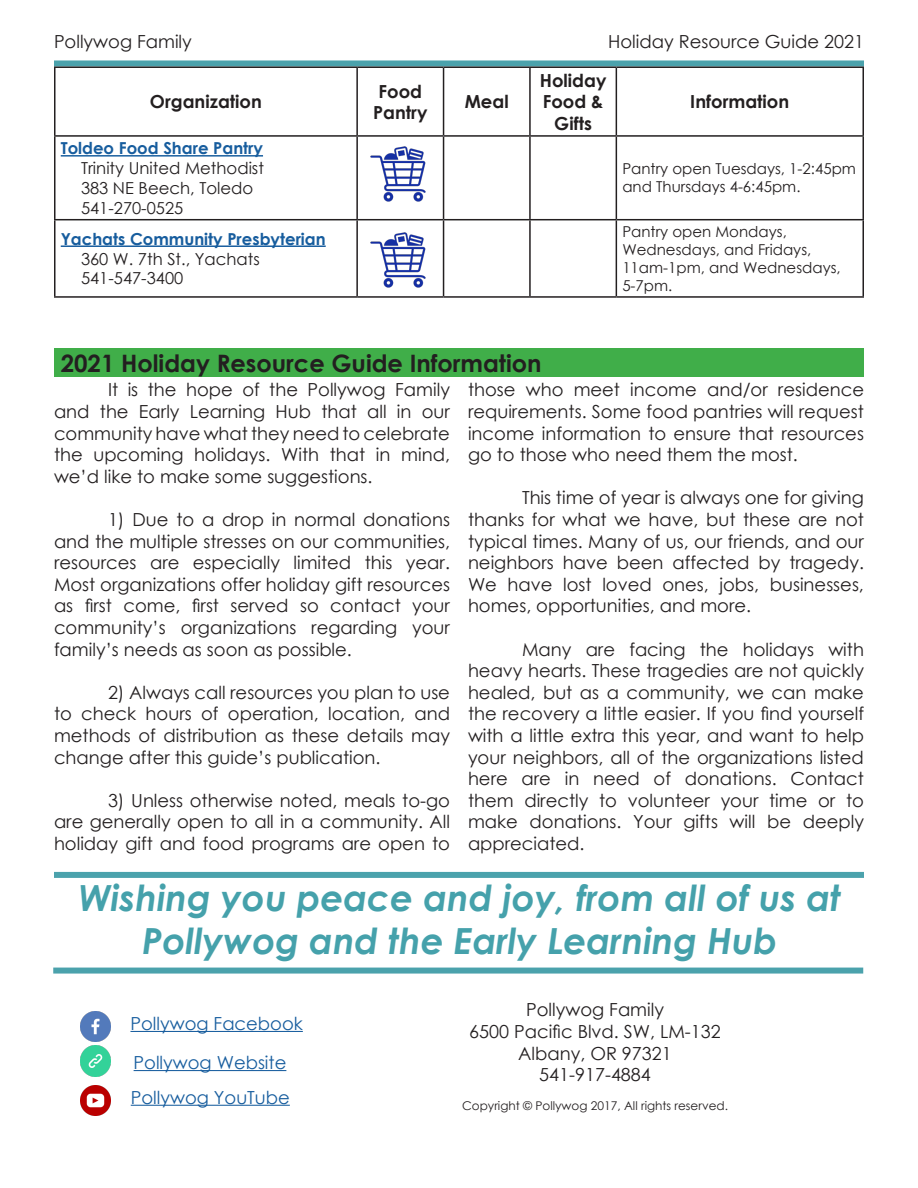
<style>
.page{position:relative;width:918px;height:1188px;background:#fff}
.page>*{position:absolute;margin:0;border:0;box-sizing:border-box;transform-origin:0 0}
.t1{font:italic 700 36px/43.2px "Century Gothic";color:#45a1ab;text-align:center}
.t2{font:700 24px "Century Gothic";color:#231f20}
.t3{font:18px/21.6px "Century Gothic";color:#231f20;text-align:justify}
.t4{font:700 18px/21.6px "Century Gothic";color:#231f20}
.t5{font:18px "Century Gothic";color:#175d9e}
.t6{font:16.5px "Century Gothic";color:#231f20}
.t7{font:700 16.5px "Century Gothic";color:#175d9e}
.t8{font:15px/18px "Century Gothic";color:#231f20}
.t9{font:12px "Century Gothic";color:#231f20}
</style>
<div class="page">
<div style="left:54px;top:60px;width:810px;height:6px;background:#4ba2ac"></div>
<hr style="left:54px;top:66px;width:303px;height:2px;background:#231f20">
<hr style="left:54px;top:68px;width:2px;height:67px;background:#231f20">
<hr style="left:357px;top:66px;width:87px;height:2px;background:#231f20">
<hr style="left:356px;top:68px;width:2px;height:67px;background:#231f20">
<hr style="left:444px;top:66px;width:86px;height:2px;background:#231f20">
<hr style="left:443px;top:68px;width:1px;height:67px;background:#231f20">
<hr style="left:530px;top:66px;width:86px;height:2px;background:#231f20">
<hr style="left:529px;top:68px;width:2px;height:67px;background:#231f20">
<hr style="left:616px;top:66px;width:248px;height:2px;background:#231f20">
<hr style="left:616px;top:68px;width:1px;height:67px;background:#231f20">
<hr style="left:862px;top:68px;width:2px;height:67px;background:#231f20">
<hr style="left:54px;top:135px;width:303px;height:2px;background:#231f20">
<hr style="left:54px;top:137px;width:2px;height:82px;background:#231f20">
<hr style="left:357px;top:135px;width:87px;height:2px;background:#231f20">
<hr style="left:356px;top:137px;width:2px;height:82px;background:#231f20">
<hr style="left:444px;top:135px;width:86px;height:2px;background:#231f20">
<hr style="left:443px;top:137px;width:1px;height:82px;background:#231f20">
<hr style="left:530px;top:135px;width:86px;height:2px;background:#231f20">
<hr style="left:529px;top:137px;width:2px;height:82px;background:#231f20">
<hr style="left:616px;top:135px;width:248px;height:2px;background:#231f20">
<hr style="left:616px;top:137px;width:1px;height:82px;background:#231f20">
<hr style="left:862px;top:137px;width:2px;height:82px;background:#231f20">
<hr style="left:54px;top:219px;width:303px;height:1px;background:#231f20">
<hr style="left:54px;top:220px;width:2px;height:76px;background:#231f20">
<hr style="left:357px;top:219px;width:87px;height:1px;background:#231f20">
<hr style="left:356px;top:220px;width:2px;height:76px;background:#231f20">
<hr style="left:444px;top:219px;width:86px;height:1px;background:#231f20">
<hr style="left:443px;top:220px;width:1px;height:76px;background:#231f20">
<hr style="left:530px;top:219px;width:86px;height:1px;background:#231f20">
<hr style="left:529px;top:220px;width:2px;height:76px;background:#231f20">
<hr style="left:616px;top:219px;width:248px;height:1px;background:#231f20">
<hr style="left:616px;top:220px;width:1px;height:76px;background:#231f20">
<hr style="left:862px;top:220px;width:2px;height:76px;background:#231f20">
<hr style="left:54px;top:296px;width:303px;height:2px;background:#231f20">
<hr style="left:357px;top:296px;width:87px;height:2px;background:#231f20">
<hr style="left:444px;top:296px;width:86px;height:2px;background:#231f20">
<hr style="left:530px;top:296px;width:86px;height:2px;background:#231f20">
<hr style="left:616px;top:296px;width:248px;height:2px;background:#231f20">
<hr style="left:61px;top:155px;width:202px;height:2px;background:#175d9e">
<hr style="left:61px;top:245px;width:265px;height:2px;background:#175d9e">
<div style="left:54px;top:349px;width:810px;height:28px;background:#40ae49"></div>
<div style="left:53px;top:968px;width:810px;height:6px;background:#4ba2ac"></div>
<img style="left:370px;top:146px;width:56px;height:56px">
<div style="left:54px;top:872px;width:810px;height:6px;background:#4ba2ac"></div>
<hr style="left:130px;top:1031px;width:173px;height:1px;background:#175d9e">
<hr style="left:134px;top:1070px;width:152px;height:1px;background:#175d9e">
<hr style="left:131px;top:1105px;width:159px;height:1px;background:#175d9e">
<img style="left:80px;top:1011px;width:31px;height:31px">
<img style="left:80px;top:1045px;width:31px;height:31px">
<img style="left:80px;top:1085px;width:31px;height:31px">
<img style="left:370px;top:232px;width:56px;height:56px">
<p class="t3" style="left:54px;top:30px;width:139px">Pollywog Family</p>
<p class="t3" style="left:608px;top:30px;width:257px">Holiday Resource Guide 2021</p>
<p class="t4" style="left:150px;top:90px;width:113px">Organization</p>
<p class="t4" style="left:373px;top:79px;width:56px">Food<br>Pantry</p>
<p class="t4" style="left:465px;top:90px;width:45px">Meal</p>
<p class="t7" style="left:61px;top:136px;width:204px">Toldeo Food Share Pantry</p>
<p class="t6" style="left:81px;top:157px;width:184px">Trinity United Methodist</p>
<p class="t6" style="left:81px;top:176px;width:174px">383 NE Beech, Toledo</p>
<p class="t6" style="left:81px;top:196px;width:104px">541-270-0525</p>
<p class="t7" style="left:61px;top:226px;width:266px">Yachats Community Presbyterian</p>
<p class="t6" style="left:81px;top:247px;width:180px">360 W. 7th St., Yachats</p>
<p class="t6" style="left:81px;top:267px;width:104px">541-547-3400</p>
<p class="t4" style="left:540px;top:69px;width:68px;text-align:center">Holiday<br>Food &amp;<br>Gifts</p>
<p class="t4" style="left:690px;top:90px;width:100px">Information</p>
<p class="t8" style="left:622px;top:160px;width:235px">Pantry open Tuesdays, 1-2:45pm and Thursdays 4-6:45pm.</p>
<p class="t8" style="left:622px;top:222px;width:220px">Pantry open Mondays,<br>Wednesdays, and Fridays,<br>11am-1pm, and Wednesdays,<br>5-7pm.</p>
<p class="t2" style="left:61px;top:345px;width:482px">2021 Holiday Resource Guide Information</p>
<p class="t3" style="left:54px;top:379px;width:398px;text-indent:54px">It is the hope of the Pollywog Family and the Early Learning Hub that all in our community have what they need to celebrate the upcoming holidays. With that in mind, we’d like to make some suggestions.</p>
<p class="t3" style="left:54px;top:508px;width:398px;text-indent:54px">1) Due to a drop in normal donations and the multiple stresses on our communities, resources are especially limited this year.<br>Most organizations offer holiday gift resources as first come, first served so contact your community’s organizations regarding your family’s needs as soon as possible.</p>
<p class="t3" style="left:54px;top:681px;width:398px;text-indent:54px">2) Always call resources you plan to use to check hours of operation, location, and methods of distribution as these details may change after this guide’s publication.</p>
<p class="t3" style="left:54px;top:789px;width:398px;text-indent:54px">3) Unless otherwise noted, meals to-go are generally open to all in a community. All holiday gift and food programs are open to</p>
<p class="t3" style="left:468px;top:379px;width:398px">those who meet income and/or residence requirements. Some food pantries will request income information to ensure that resources go to those who need them the most.</p>
<p class="t3" style="left:468px;top:487px;width:398px;text-indent:54px">This time of year is always one for giving thanks for what we have, but these are not typical times. Many of us, our friends, and our neighbors have been affected by tragedy.<br>We have lost loved ones, jobs, businesses, homes, opportunities, and more.</p>
<p class="t3" style="left:468px;top:638px;width:398px;text-indent:54px">Many are facing the holidays with heavy hearts. These tragedies are not quickly healed, but as a community, we can make the recovery a little easier. If you find yourself with a little extra this year, and want to help your neighbors, all of the organizations listed here are in need of donations. Contact them directly to volunteer your time or to make donations. Your gifts will be deeply appreciated.</p>
<p class="t1" style="left:79px;top:875px;width:764px">Wishing you peace and joy, from all of us at<br>Pollywog and the Early Learning Hub</p>
<p class="t5" style="left:130px;top:1011px;width:174px">Pollywog Facebook</p>
<p class="t5" style="left:134px;top:1050px;width:154px">Pollywog Website</p>
<p class="t5" style="left:131px;top:1084px;width:161px">Pollywog YouTube</p>
<p class="t3" style="left:469px;top:999px;width:253px;text-align:center">Pollywog Family<br>6500 Pacific Blvd. SW, LM-132<br>Albany, OR 97321<br>541-917-4884</p>
<p class="t9" style="left:462px;top:1097px;width:267px">Copyright © Pollywog 2017, All rights reserved.</p>
</div>
